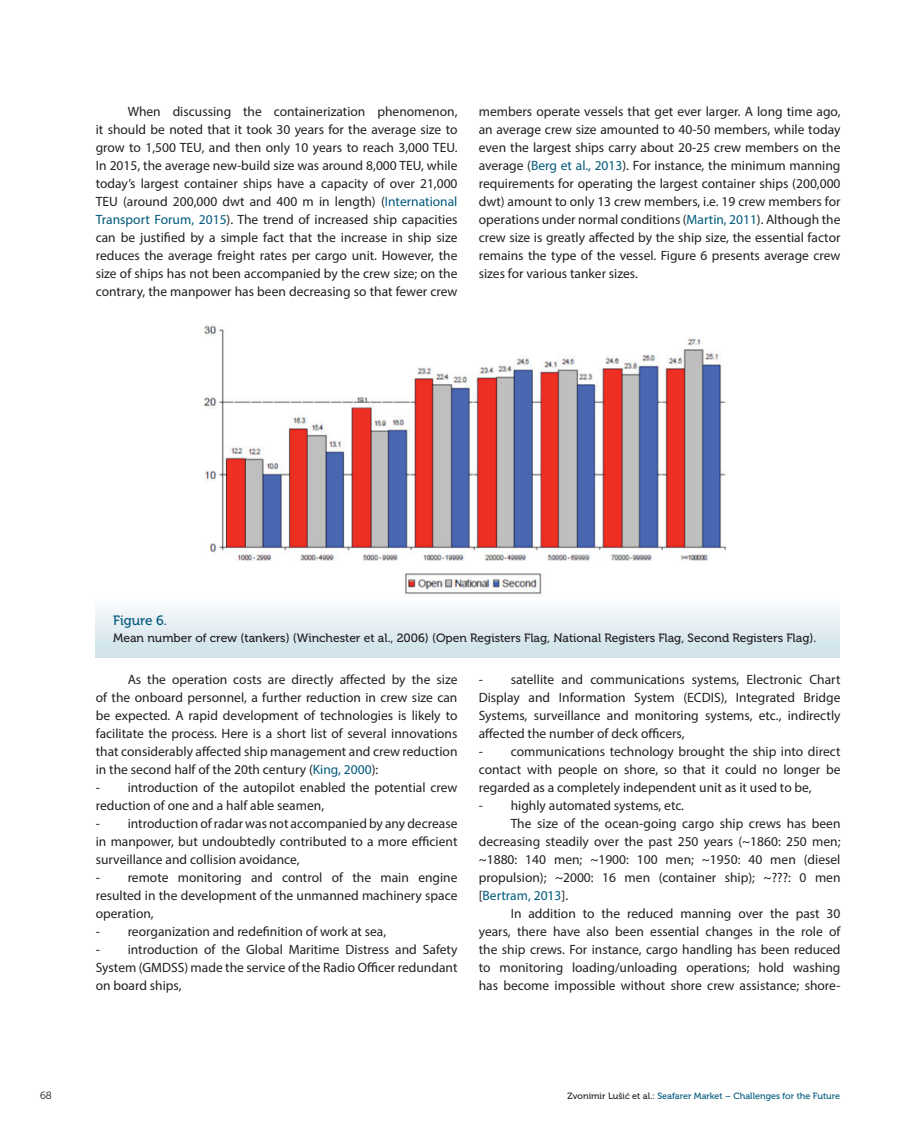
<style>
.page{position:relative;width:915px;height:1127px;background:#fff}
.page>*{position:absolute;margin:0;border:0;box-sizing:border-box;transform-origin:0 0}
.t1{font:13.5px/18px "Myriad Pro";color:#231f20;text-align:justify}
.t2{font:13.5px "Myriad Pro";color:#00597c}
.t3{font:13.5px "Museo 500";color:#00597c}
.t4{font:12px "Museo 500";color:#231f20}
.t5{font:10.5px "Museo 300";color:#231f20}
.t6{font:9px "Museo 500";color:#00597c}
.s1{color:#00597c}
.s2{color:#231f20}
</style>
<div class="page">
<div style="left:96px;top:597px;width:743px;height:60px;background:linear-gradient(to bottom,#fdfdfe,#cde1e8)"></div>
<img style="left:204px;top:324px;width:523px;height:271px">
<p class="t1" style="left:96px;top:103px;width:363px;text-indent:32px">When discussing the containerization phenomenon, it should be noted that it took 30 years for the average size to grow to 1,500 TEU, and then only 10 years to reach 3,000 TEU.<br>In 2015, the average new-build size was around 8,000 TEU, while today’s largest container ships have a capacity of over 21,000<br>TEU (around 200,000 dwt and 400 m in length) (<span class="s1">International Transport Forum, 2015</span>). The trend of increased ship capacities can be justified by a simple fact that the increase in ship size reduces the average freight rates per cargo unit. However, the size of ships has not been accompanied by the crew size; on the contrary, the manpower has been decreasing so that fewer crew</p>
<p class="t1" style="left:478px;top:103px;width:363px">members operate vessels that get ever larger. A long time ago, an average crew size amounted to 40-50 members, while today even the largest ships carry about 20-25 crew members on the average (<span class="s1">Berg et al., 2013</span>). For instance, the minimum manning requirements for operating the largest container ships (200,000 dwt) amount to only 13 crew members, i.e. 19 crew members for operations under normal conditions (<span class="s1">Martin, 2011</span>). Although the crew size is greatly affected by the ship size, the essential factor remains the type of the vessel. Figure 6 presents average crew sizes for various tanker sizes.</p>
<p class="t3" style="left:113px;top:613px;width:55px">Figure 6.</p>
<p class="t4" style="left:113px;top:631px;width:704px">Mean number of crew (tankers) (Winchester et al., 2006) (Open Registers Flag, National Registers Flag, Second Registers Flag).</p>
<p class="t1" style="left:96px;top:670px;width:363px;text-indent:32px">As the operation costs are directly affected by the size of the onboard personnel, a further reduction in crew size can be expected. A rapid development of technologies is likely to facilitate the process. Here is a short list of several innovations that considerably affected ship management and crew reduction in the second half of the 20th century (<span class="s1">King, 2000</span>):</p>
<p class="t1" style="left:96px;top:778px;width:363px">- introduction of the autopilot enabled the potential crew reduction of one and a half able seamen,</p>
<p class="t1" style="left:96px;top:814px;width:363px">- introduction of radar was not accompanied by any decrease in manpower, but undoubtedly contributed to a more efficient surveillance and collision avoidance,</p>
<p class="t1" style="left:96px;top:868px;width:363px">- remote monitoring and control of the main engine resulted in the development of the unmanned machinery space operation,</p>
<p class="t1" style="left:96px;top:922px;width:292px">- reorganization and redefinition of work at sea,</p>
<p class="t1" style="left:96px;top:940px;width:363px">- introduction of the Global Maritime Distress and Safety System (GMDSS) made the service of the Radio Officer redundant on board ships,</p>
<p class="t1" style="left:478px;top:670px;width:363px">- satellite and communications systems, Electronic Chart Display and Information System (ECDIS), Integrated Bridge Systems, surveillance and monitoring systems, etc., indirectly affected the number of deck officers,</p>
<p class="t1" style="left:478px;top:742px;width:363px">- communications technology brought the ship into direct contact with people on shore, so that it could no longer be regarded as a completely independent unit as it used to be,</p>
<p class="t1" style="left:478px;top:796px;width:207px">- highly automated systems, etc.</p>
<p class="t1" style="left:510px;top:814px;width:331px">The size of the ocean-going cargo ship crews has been</p>
<p class="t1" style="left:478px;top:832px;width:363px">decreasing steadily over the past 250 years (~1860: 250 men;</p>
<p class="t1" style="left:478px;top:850px;width:363px">~1880: 140 men; ~1900: 100 men; ~1950: 40 men (diesel</p>
<p class="t1" style="left:478px;top:868px;width:363px">propulsion); ~2000: 16 men (container ship); ~???: 0 men</p>
<p class="t2" style="left:478px;top:887px;width:91px"><span class="s2">[</span>Bertram, 2013<span class="s2">].</span></p>
<p class="t1" style="left:510px;top:904px;width:331px">In addition to the reduced manning over the past 30</p>
<p class="t1" style="left:478px;top:922px;width:363px">years, there have also been essential changes in the role of</p>
<p class="t1" style="left:478px;top:940px;width:363px">the ship crews. For instance, cargo handling has been reduced</p>
<p class="t1" style="left:478px;top:958px;width:363px">to monitoring loading/unloading operations; hold washing</p>
<p class="t1" style="left:478px;top:976px;width:363px">has become impossible without shore crew assistance; shore-</p>
<p class="t5" style="left:40px;top:1090px;width:13px">68</p>
<p class="t6" style="left:567px;top:1091px;width:274px"><span class="s2">Zvonimir Lušić et al.:</span> Seafarer Market – Challenges for the Future</p>
</div>
